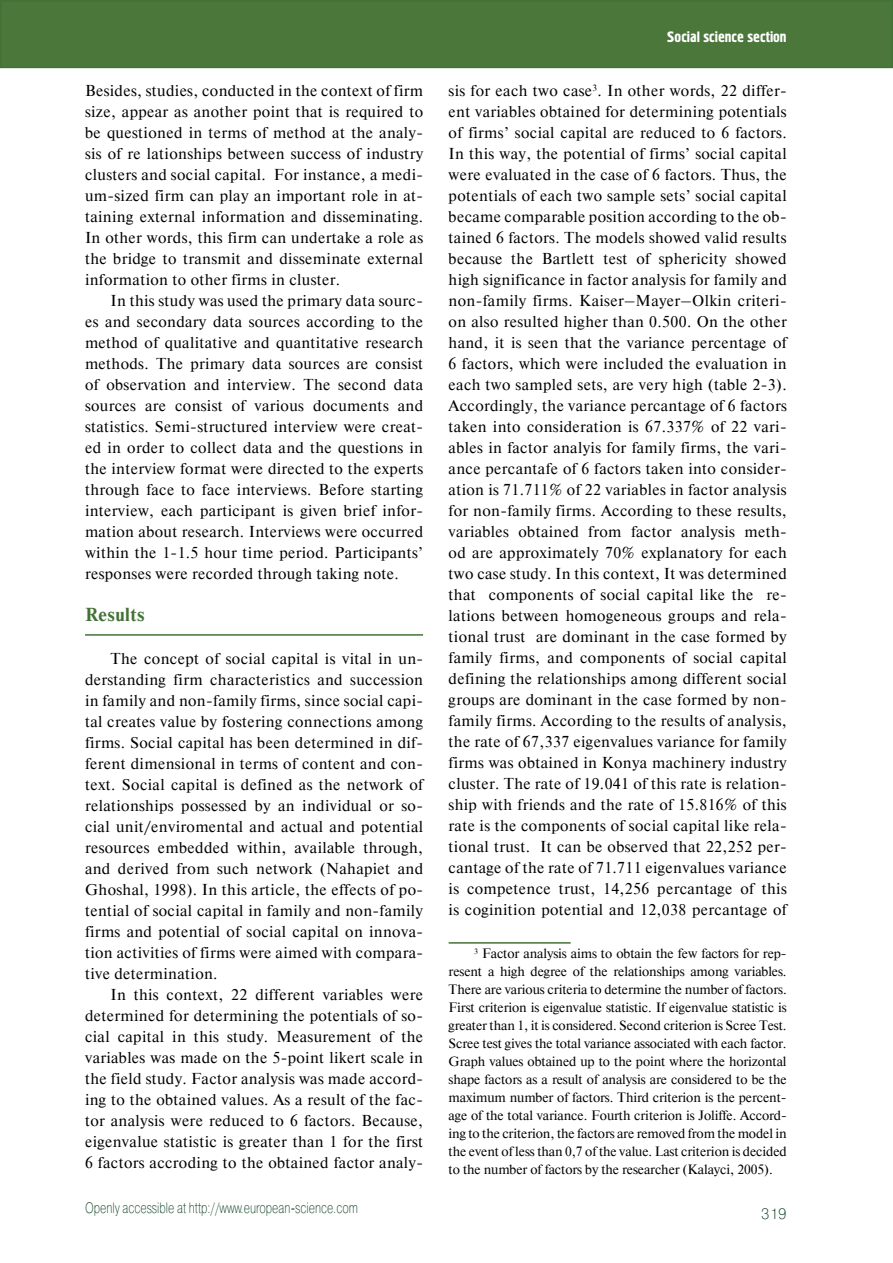
<style>
.page{position:relative;width:893px;height:1263px;background:#fff}
.page>*{position:absolute;margin:0;border:0;box-sizing:border-box;transform-origin:0 0}
.t1{font:700 18.75px "Newton C";letter-spacing:.025em;color:#437236}
.t2{font:15.75px/21px "Newton C";letter-spacing:.025em;color:#000;text-align:justify}
.t3{font:15px "Pragmatica Light C";color:#0d3e20;scale:.75 1}
.t4{font:15px "Hermes C";color:#fff}
.t5{font:15px "Pragmatica Light C";color:#0d3e20}
.t6{font:13.5px/18px "Newton C";letter-spacing:-.005em;color:#000;text-align:justify}
</style>
<div class="page">
<div style="left:1px;top:1px;width:891px;height:66px;background:#4b773b"></div>
<div style="left:0;top:0;width:893px;height:68px;border:2px solid #437236"></div>
<hr style="left:85px;top:634px;width:338px;height:2px;background:#437236">
<hr style="left:449px;top:942px;width:122px;height:2px;background:#437236">
<p class="t2" style="left:85px;top:80px;width:340px">Besides, studies, conducted in the context of firm size, appear as another point that is required to be questioned in terms of method at the analy&shy;sis of re lationships between success of industry clusters and social capital. For instance, a medi&shy;um-sized firm can play an important role in at&shy;taining external information and disseminating.<br>In other words, this firm can undertake a role as the bridge to transmit and disseminate external information to other firms in cluster.</p>
<p class="t2" style="left:85px;top:290px;width:340px;text-indent:26px">In this study was used the primary data sourc&shy;es and secondary data sources according to the method of qualitative and quantitative research methods. The primary data sources are consist of observation and interview. The second data sources are consist of various documents and statistics. Semi-structured interview were creat&shy;ed in order to collect data and the questions in the interview format were directed to the experts through face to face interviews. Before starting interview, each participant is given brief infor&shy;mation about research. Interviews were occurred within the 1-1.5 hour time period. Participants’ responses were recorded through taking note.</p>
<p class="t1" style="left:85px;top:604px;width:61px">Results</p>
<p class="t2" style="left:85px;top:648px;width:340px;text-indent:26px">The concept of social capital is vital in un&shy;derstanding firm characteristics and succession in family and non-family firms, since social capi&shy;tal creates value by fostering connections among firms. Social capital has been determined in dif&shy;ferent dimensional in terms of content and con&shy;text. Social capital is defined as the network of relationships possessed by an individual or so&shy;cial unit/enviromental and actual and potential resources embedded within, available through, and derived from such network (Nahapiet and Ghoshal, 1998). In this article, the effects of po&shy;tential of social capital in family and non-family firms and potential of social capital on innova&shy;tion activities of firms were aimed with compara&shy;tive determination.</p>
<p class="t2" style="left:85px;top:984px;width:340px;text-indent:26px">In this context, 22 different variables were determined for determining the potentials of so&shy;cial capital in this study. Measurement of the variables was made on the 5-point likert scale in the field study. Factor analysis was made accord&shy;ing to the obtained values. As a result of the fac&shy;tor analysis were reduced to 6 factors. Because, eigenvalue statistic is greater than 1 for the first 6 factors accroding to the obtained factor analy-</p>
<p class="t3" style="left:85px;top:1199px;width:365px">Openly accessible at http://www.european-science.com</p>
<p class="t4" style="left:667px;top:29px;width:121px">Social science section</p>
<p class="t2" style="left:449px;top:80px;width:340px">sis for each two case<sup>3</sup>. In other words, 22 differ&shy;ent variables obtained for determining potentials of firms’ social capital are reduced to 6 factors.<br>In this way, the potential of firms’ social capital were evaluated in the case of 6 factors. Thus, the potentials of each two sample sets’ social capital became comparable position according to the ob&shy;tained 6 factors. The models showed valid results because the Bartlett test of sphericity showed high significance in factor analysis for family and non-family firms. Kaiser–Mayer–Olkin criteri&shy;on also resulted higher than 0.500. On the other hand, it is seen that the variance percentage of 6 factors, which were included the evaluation in each two sampled sets, are very high (table 2-3).<br>Accordingly, the variance percantage of 6 factors taken into consideration is 67.337% of 22 vari&shy;ables in factor analyis for family firms, the vari&shy;ance percantafe of 6 factors taken into consider&shy;ation is 71.711% of 22 variables in factor analysis for non-family firms. According to these results, variables obtained from factor analysis meth&shy;od are approximately 70% explanatory for each two case study. In this context, It was determined that components of social capital like the re&shy;lations between homogeneous groups and rela&shy;tional trust are dominant in the case formed by family firms, and components of social capital defining the relationships among different social groups are dominant in the case formed by non&shy;family firms. According to the results of analysis, the rate of 67,337 eigenvalues variance for family firms was obtained in Konya machinery industry cluster. The rate of 19.041 of this rate is relation&shy;ship with friends and the rate of 15.816% of this rate is the components of social capital like rela&shy;tional trust. It can be observed that 22,252 per&shy;cantage of the rate of 71.711 eigenvalues variance is competence trust, 14,256 percantage of this is coginition potential and 12,038 percantage of</p>
<p class="t6" style="left:449px;top:944px;width:340px;text-indent:26px"><sup>3</sup> Factor analysis aims to obtain the few factors for rep&shy;resent a high degree of the relationships among variables.<br>There are various criteria to determine the number of factors.<br>First criterion is eigenvalue statistic. If eigenvalue statistic is greater than 1, it is considered. Second criterion is Scree Test.<br>Scree test gives the total variance associated with each factor.<br>Graph values obtained up to the point where the horizontal shape factors as a result of analysis are considered to be the maximum number of factors. Third criterion is the percent&shy;age of the total variance. Fourth criterion is Joliffe. Accord&shy;ing to the criterion, the factors are removed from the model in the event of less than 0,7 of the value. Last criterion is decided to the number of factors by the researcher (Kalayci, 2005).</p>
<p class="t5" style="left:761px;top:1205px;width:27px">319</p>
</div>
